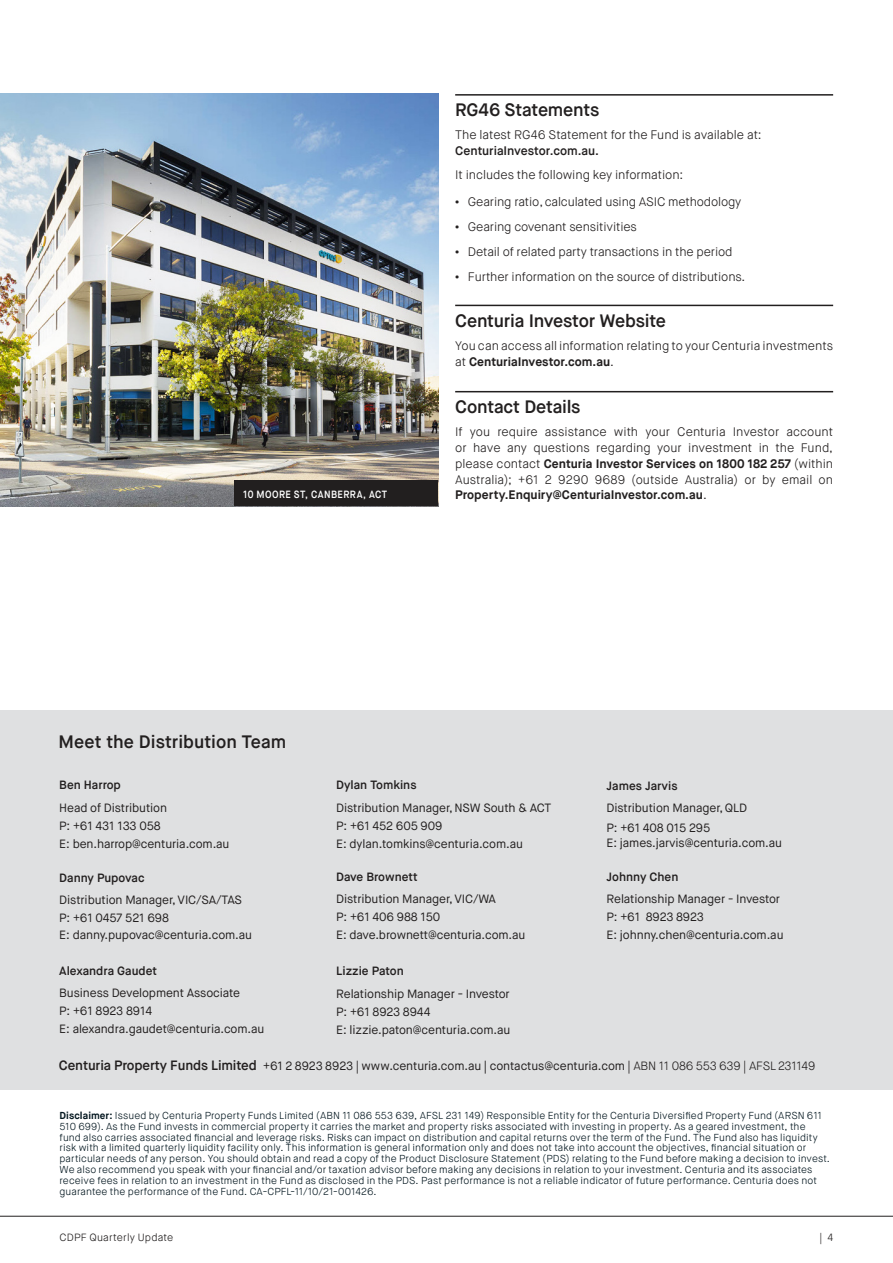
<style>
.page{position:relative;width:893px;height:1263px;background:#fff}
.page>*{position:absolute;margin:0;border:0;box-sizing:border-box;transform-origin:0 0}
.t1{font:600 18px "Maison Neue";letter-spacing:-.01em;color:#221f1f}
.t2{font:300 12.3px/15.8px "Maison Neue";letter-spacing:-.01em;color:#221f1f}
.t3{font:600 12.3px "Maison Neue";letter-spacing:-.005em;color:#221f1f}
.t4{font:12px/18px "Maison Neue";letter-spacing:-.01em;color:#221f1f}
.t5{font:600 12px "Maison Neue";color:#221f1f}
.t6{font:600 10.5px "Maison Neue";letter-spacing:.05em;color:#fff;scale:.9 1}
.t7{font:300 10.5px "Maison Neue";letter-spacing:.02em;color:#221f1f}
.t8{font:300 10.2px/10.8px "Maison Neue";letter-spacing:.005em;color:#051821}
.s1{font-weight:700}
.s2{font-weight:600;font-size:13.5px}
.s3{font-weight:500}
.s4{font-weight:300}
</style>
<div class="page">
<hr style="left:0;top:1216px;width:893px;height:1px;background:#221f1f">
<div style="left:0;top:710px;width:893px;height:380px;background:#dfe0e1"></div>
<hr style="left:455px;top:94px;width:378px;height:2px;background:#221f1f">
<hr style="left:455px;top:305px;width:378px;height:1px;background:#221f1f">
<hr style="left:455px;top:391px;width:378px;height:1px;background:#221f1f">
<img style="left:0;top:93px;width:438px;height:413px">
<div style="left:235px;top:481px;width:203px;height:25px;background:#221f1f"></div>
<p class="t6" style="left:243px;top:488px;width:162px">10 MOORE ST, CANBERRA, ACT</p>
<h1 class="t1" style="left:455px;top:100px;width:146px">RG46 Statements</h1>
<p class="t2" style="left:455px;top:128px;width:308px">The latest RG46 Statement for the Fund is available at:</p>
<p class="t3" style="left:455px;top:144px;width:145px">CenturiaInvestor.com.au.</p>
<p class="t2" style="left:455px;top:168px;width:230px">It includes the following key information:</p>
<p class="t2" style="left:455px;top:195px;width:288px"><span class="s1">•</span> Gearing ratio, calculated using ASIC methodology</p>
<p class="t2" style="left:455px;top:220px;width:183px"><span class="s1">•</span> Gearing covenant sensitivities</p>
<p class="t2" style="left:455px;top:245px;width:279px"><span class="s1">•</span> Detail of related party transactions in the period</p>
<p class="t2" style="left:455px;top:270px;width:292px"><span class="s1">•</span> Further information on the source of distributions.</p>
<h1 class="t1" style="left:455px;top:310px;width:212px">Centuria Investor Website</h1>
<p class="t2" style="left:455px;top:338px;width:379px">You can access all information relating to your Centuria investments at <span class="s1">CenturiaInvestor.com.au</span>.</p>
<h1 class="t1" style="left:455px;top:397px;width:127px">Contact Details</h1>
<p class="t2" style="left:455px;top:425px;width:379px;text-align:justify">If you require assistance with your Centuria Investor account or have any questions regarding your investment in the Fund, please contact <span class="s1">Centuria Investor Services on 1800 182 257</span> (within Australia); +61 2 9290 9689 (outside Australia) or by email on <span class="s1">Property.Enquiry@CenturiaInvestor.com.au</span>.</p>
<h1 class="t1" style="left:58px;top:732px;width:229px">Meet the Distribution Team</h1>
<p class="t5" style="left:59px;top:779px;width:63px">Ben Harrop</p>
<p class="t4" style="left:59px;top:800px;width:172px">Head of Distribution<br>P: +61 431 133 058<br>E: ben.harrop@centuria.com.au</p>
<p class="t5" style="left:59px;top:871px;width:87px">Danny Pupovac</p>
<p class="t4" style="left:59px;top:892px;width:184px;line-height:18.5px">Distribution Manager, VIC/SA/TAS<br>P: +61 0457 521 698</p>
<p class="t4" style="left:59px;top:927px;width:194px">E: danny.pupovac@centuria.com.au</p>
<p class="t5" style="left:59px;top:964px;width:99px">Alexandra Gaudet</p>
<p class="t4" style="left:59px;top:985px;width:206px">Business Development Associate<br>P: +61 8923 8914<br>E: alexandra.gaudet@centuria.com.au</p>
<p class="t5" style="left:336px;top:779px;width:82px">Dylan Tomkins</p>
<p class="t4" style="left:336px;top:800px;width:217px">Distribution Manager, NSW South &amp; ACT<br>P: +61 452 605 909<br>E: dylan.tomkins@centuria.com.au</p>
<p class="t5" style="left:336px;top:870px;width:83px">Dave Brownett</p>
<p class="t4" style="left:336px;top:891px;width:191px">Distribution Manager, VIC/WA<br>P: +61 406 988 150<br>E: dave.brownett@centuria.com.au</p>
<p class="t5" style="left:336px;top:964px;width:69px">Lizzie Paton</p>
<p class="t4" style="left:336px;top:986px;width:176px">Relationship Manager - Investor<br>P: +61 8923 8944<br>E: lizzie.paton@centuria.com.au</p>
<p class="t5" style="left:607px;top:779px;width:72px">James Jarvis</p>
<p class="t4" style="left:607px;top:799px;width:142px;line-height:20px">Distribution Manager, QLD<br>P: +61 408 015 295</p>
<p class="t4" style="left:607px;top:835px;width:177px">E: james.jarvis@centuria.com.au</p>
<p class="t5" style="left:607px;top:870px;width:73px">Johnny Chen</p>
<p class="t4" style="left:607px;top:891px;width:178px">Relationship Manager - Investor<br>P: +61 8923 8923<br>E: johnny.chen@centuria.com.au</p>
<p class="t4" style="left:59px;top:1058px;width:758px"><span class="s2">Centuria Property Funds Limited</span> +61 2 8923 8923 | www.centuria.com.au <span class="s3">|</span> contactus@centuria.com | <span class="s4">ABN 11 086 553 639 | AFSL 231149</span></p>
<p class="t8" style="left:60px;top:1110px;width:772px"><span class="s1">Disclaimer:</span> Issued by Centuria Property Funds Limited (ABN 11 086 553 639, AFSL 231 149) Responsible Entity for the Centuria Diversified Property Fund (ARSN 611<br>510 699). As the Fund invests in commercial property it carries the market and property risks associated with investing in property. As a geared investment, the<br>fund also carries associated financial and leverage risks. Risks can impact on distribution and capital returns over the term of the Fund. The Fund also has liquidity risk with a limited quarterly liquidity facility only. This information is general information only and does not take into account the objectives, financial situation or particular needs of any person. You should obtain and read a copy of the Product Disclosure Statement (PDS) relating to the Fund before making a decision to invest.<br>We also recommend you speak with your financial and/or taxation advisor before making any decisions in relation to your investment. Centuria and its associates receive fees in relation to an investment in the Fund as disclosed in the PDS. Past performance is not a reliable indicator of future performance. Centuria does not guarantee the performance of the Fund. CA-CPFL-11/10/21-001426.</p>
<p class="t7" style="left:60px;top:1232px;width:115px">CDPF Quarterly Update</p>
<p class="t7" style="left:819px;top:1232px;width:15px">| 4</p>
</div>
